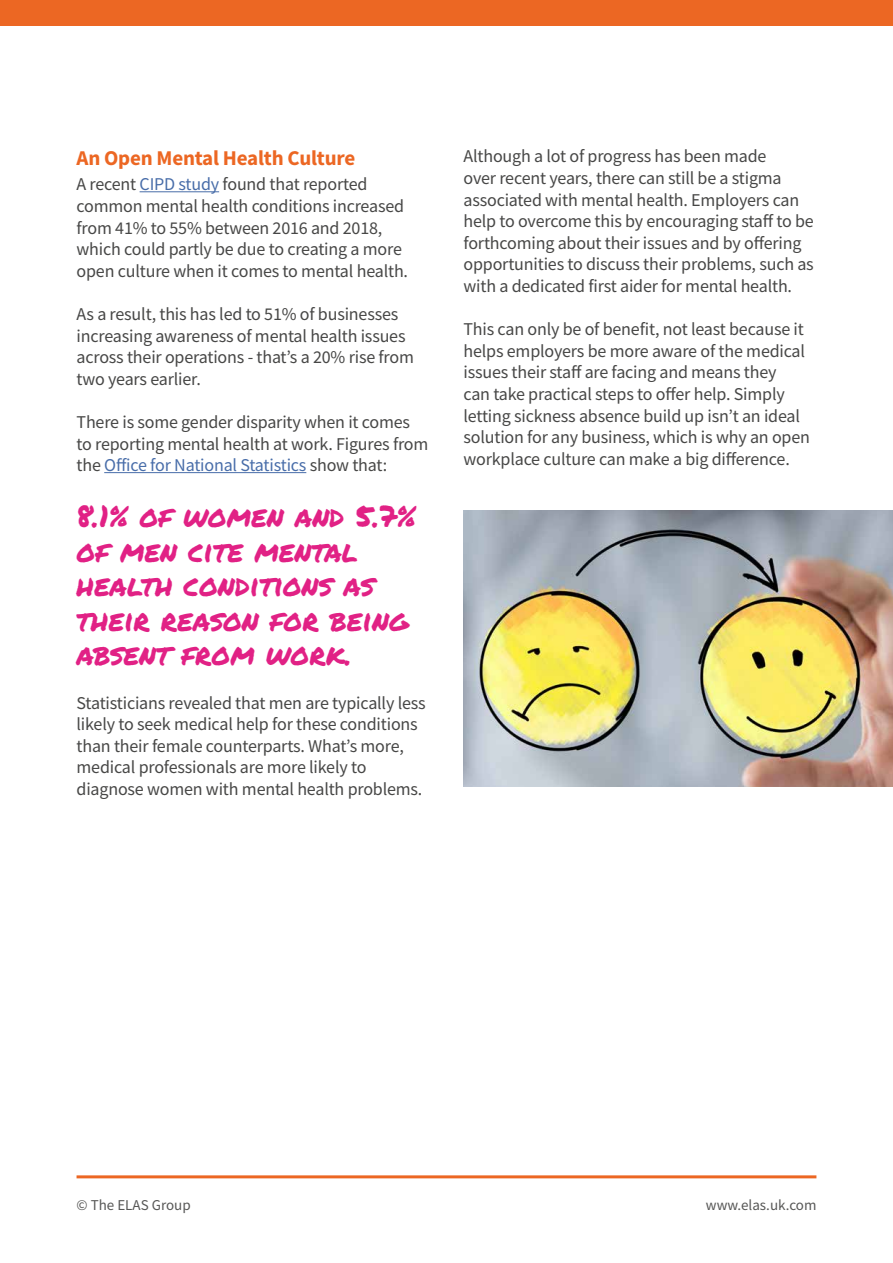
<style>
.page{position:relative;width:893px;height:1263px;background:#fff}
.page>*{position:absolute;margin:0;border:0;box-sizing:border-box;transform-origin:0 0}
.t1{font:30px/34.5px "Permanent Marker";color:#e12185}
.t2{font:700 21px "Source Sans Pro";letter-spacing:-.01em;color:#ec6723}
.t3{font:18px/21.6px "Source Sans Pro";letter-spacing:-.01em;color:#474746}
.t4{font:15px "Source Sans Pro";color:#575756}
.s1{color:#486da9}
</style>
<div class="page">
<hr style="left:77px;top:1175px;width:739px;height:3px;background:#ec6723">
<div style="left:0;top:0;width:893px;height:26px;background:#ec6723"></div>
<hr style="left:140px;top:191px;width:79px;height:1px;background:#486da9">
<hr style="left:104px;top:472px;width:202px;height:1px;background:#486da9">
<img style="left:463px;top:510px;width:430px;height:277px">
<p class="t2" style="left:77px;top:143px;width:280px">An Open Mental Health Culture</p>
<p class="t3" style="left:77px;top:174px;width:333px">A recent <span class="s1">CIPD study</span> found that reported common mental health conditions increased from 41% to 55% between 2016 and 2018, which could partly be due to creating a more open culture when it comes to mental health.</p>
<p class="t3" style="left:77px;top:303px;width:339px">As a result, this has led to 51% of businesses increasing awareness of mental health issues across their operations - that’s a 20% rise from two years earlier.</p>
<p class="t3" style="left:77px;top:411px;width:353px">There is some gender disparity when it comes to reporting mental health at work. Figures from the <span class="s1">Office for National Statistics</span> show that:</p>
<h1 class="t1" style="left:77px;top:498px;width:341px">8.1% OF WOMEN AND 5.7%<br>OF MEN CITE MENTAL<br>HEALTH CONDITIONS AS<br>THEIR REASON FOR BEING<br>ABSENT FROM WORK.</h1>
<p class="t3" style="left:77px;top:692px;width:351px">Statisticians revealed that men are typically less likely to seek medical help for these conditions than their female counterparts. What’s more, medical professionals are more likely to diagnose women with mental health problems.</p>
<p class="t3" style="left:463px;top:145px;width:352px">Although a lot of progress has been made<br>over recent years, there can still be a stigma associated with mental health. Employers can help to overcome this by encouraging staff to be forthcoming about their issues and by offering opportunities to discuss their problems, such as with a dedicated first aider for mental health.</p>
<p class="t3" style="left:463px;top:318px;width:348px">This can only be of benefit, not least because it helps employers be more aware of the medical issues their staff are facing and means they<br>can take practical steps to offer help. Simply letting sickness absence build up isn’t an ideal solution for any business, which is why an open workplace culture can make a big difference.</p>
<p class="t4" style="left:77px;top:1196px;width:116px">© The ELAS Group</p>
<p class="t4" style="left:706px;top:1196px;width:112px">www.elas.uk.com</p>
</div>
